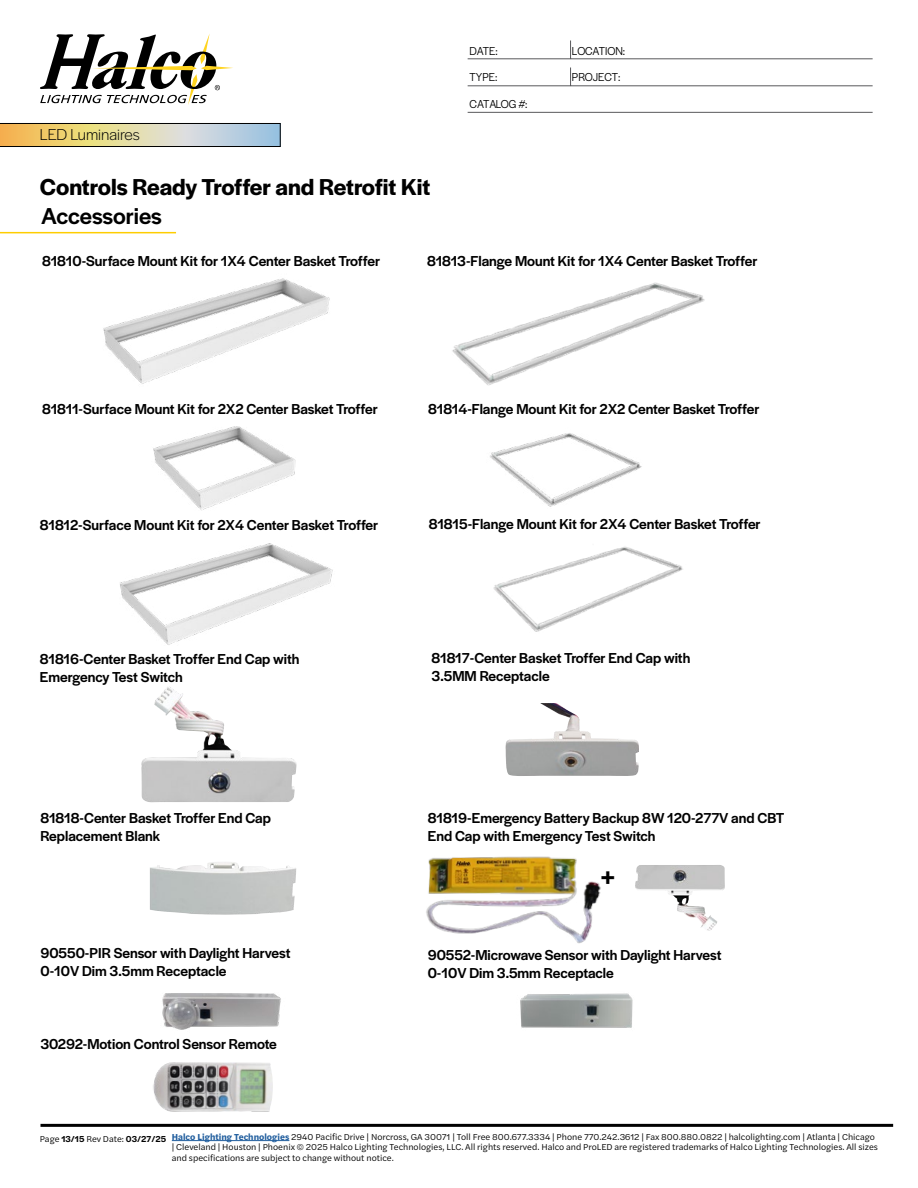
<style>
.page{position:relative;width:918px;height:1188px;background:#fff}
.page>*{position:absolute;margin:0;border:0;box-sizing:border-box;transform-origin:0 0}
.t1{font:500 31.05px "Halyard Display";color:#000}
.t2{font:600 24px "Halyard Display";color:#000}
.t3{font:500 24px "Halyard Display";color:#000}
.t4{font:300 16.5px "Halyard Display";color:#000}
.t5{font:500 15px/18px "Halyard Display";color:#000}
.t6{font:12px "Halyard Display";color:#000;scale:.95 1}
.t7{font:12px "Halyard Display";letter-spacing:-.02em;color:#000;scale:.95 1}
.t8{font:9px/10.8px "Halyard Text";color:#000}
.t9{font:600 9px "Halyard Text";color:#000}
.s1{font-family:"Halyard Text VF";color:#215e9e}
.s2{font-weight:400}
</style>
<div class="page">
<svg style="left:40px;top:34px;width:193px;height:71px"></svg>
<hr style="left:40px;top:1124px;width:853px;height:3px;background:#000">
<svg style="left:0;top:123px;width:280px;height:24px;background:#c7c09a"></svg>
<hr style="left:468px;top:59px;width:405px;height:1px;background:#59595c">
<svg style="left:570px;top:41px;width:1px;height:18px"></svg>
<hr style="left:468px;top:86px;width:405px;height:1px;background:#59595c">
<svg style="left:570px;top:68px;width:1px;height:18px"></svg>
<hr style="left:468px;top:112px;width:405px;height:1px;background:#59595c">
<hr style="left:0;top:232px;width:176px;height:1px;background:#fecd00">
<hr style="left:172px;top:1140px;width:117px;height:1px;background:#215e9e">
<img style="left:103px;top:278px;width:227px;height:106px">
<img style="left:452px;top:282px;width:253px;height:104px">
<img style="left:490px;top:433px;width:152px;height:74px">
<img style="left:493px;top:547px;width:190px;height:85px">
<img style="left:153px;top:426px;width:143px;height:85px">
<img style="left:120px;top:543px;width:213px;height:102px">
<img style="left:426px;top:856px;width:175px;height:88px">
<img style="left:520px;top:993px;width:113px;height:35px">
<img style="left:162px;top:993px;width:119px;height:37px">
<img style="left:153px;top:1062px;width:120px;height:50px">
<img style="left:141px;top:687px;width:156px;height:116px">
<img style="left:635px;top:865px;width:90px;height:65px">
<img style="left:505px;top:703px;width:134px;height:73px">
<img style="left:150px;top:862px;width:146px;height:53px">
<p class="t4" style="left:40px;top:123px;width:101px">LED Luminaires</p>
<p class="t2" style="left:40px;top:169px;width:392px">Controls Ready Troffer and Retrofit Kit</p>
<p class="t3" style="left:41px;top:199px;width:122px">Accessories</p>
<p class="t6" style="left:470px;top:42px;width:31px">DATE:</p>
<p class="t6" style="left:572px;top:42px;width:58px">LOCATION:</p>
<p class="t6" style="left:470px;top:69px;width:31px">TYPE:</p>
<p class="t6" style="left:572px;top:69px;width:53px">PROJECT:</p>
<p class="t7" style="left:470px;top:95px;width:63px">CATALOG #:</p>
<p class="t5" style="left:42px;top:251px;width:340px">81810-Surface Mount Kit for 1X4 Center Basket Troffer</p>
<p class="t5" style="left:427px;top:251px;width:332px">81813-Flange Mount Kit for 1X4 Center Basket Troffer</p>
<p class="t5" style="left:42px;top:399px;width:337px">81811-Surface Mount Kit for 2X2 Center Basket Troffer</p>
<p class="t5" style="left:428px;top:399px;width:333px">81814-Flange Mount Kit for 2X2 Center Basket Troffer</p>
<p class="t5" style="left:40px;top:515px;width:340px">81812-Surface Mount Kit for 2X4 Center Basket Troffer</p>
<p class="t5" style="left:429px;top:514px;width:333px">81815-Flange Mount Kit for 2X4 Center Basket Troffer</p>
<p class="t5" style="left:40px;top:649px;width:261px">81816-Center Basket Troffer End Cap with<br>Emergency Test Switch</p>
<p class="t5" style="left:432px;top:648px;width:260px">81817-Center Basket Troffer End Cap with<br>3.5MM Receptacle</p>
<p class="t5" style="left:40px;top:808px;width:232px">81818-Center Basket Troffer End Cap<br>Replacement Blank</p>
<p class="t5" style="left:40px;top:943px;width:252px">90550-PIR Sensor with Daylight Harvest<br>0-10V Dim 3.5mm Receptacle</p>
<p class="t5" style="left:40px;top:1034px;width:238px">30292-Motion Control Sensor Remote</p>
<p class="t5" style="left:428px;top:808px;width:358px">81819-Emergency Battery Backup 8W 120-277V and CBT<br>End Cap with Emergency Test Switch</p>
<p class="t1" style="left:600px;top:853px;width:16px">+</p>
<p class="t5" style="left:428px;top:945px;width:295px">90552-Microwave Sensor with Daylight Harvest<br>0-10V Dim 3.5mm Receptacle</p>
<p class="t8" style="left:172px;top:1131px;width:708px"><span class="s1">Halco Lighting Technologies</span> 2940 Pacific Drive | Norcross, GA 30071 | Toll Free 800.677.3334 | Phone 770.242.3612 | Fax 800.880.0822 | halcolighting.com | Atlanta | Chicago | Cleveland | Houston | Phoenix © 2025 Halco Lighting Technologies, LLC. All rights reserved. Halco and ProLED are registered trademarks of Halco Lighting Technologies. All sizes and specifications are subject to change without notice.</p>
<p class="t9" style="left:40px;top:1132px;width:128px"><span class="s2">Page</span> 13/15 <span class="s2">Rev Date:</span> 03/27/25</p>
</div>
